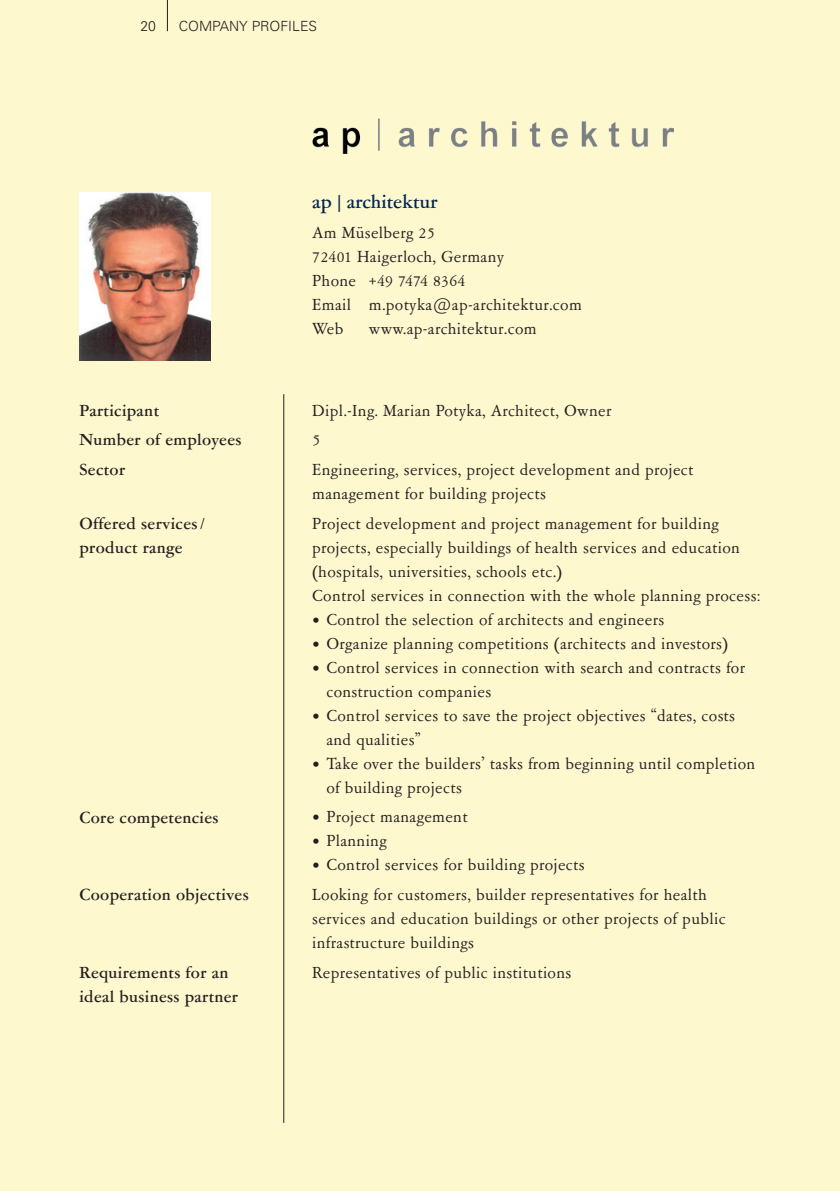
<style>
.page{position:relative;width:840px;height:1191px;background:#fff}
.page>*{position:absolute;margin:0;border:0;box-sizing:border-box;transform-origin:0 0}
.Firma_lang{font:500 21px "Garamont Amst SB";letter-spacing:.005em;color:#002451}
.Copy_Firmenprofil{font:18px/24px "Garamont Amst SB Rom";letter-spacing:.02em;color:#231f20}
.Spalte_links{font:500 18px/24px "Garamont Amst SB";letter-spacing:.02em;color:#231f20}
.Kontaktdaten{font:18px "Garamont Amst SB Rom";letter-spacing:.02em;color:#231f20}
.t1{font:300 14px "Univers";color:#231f20}
.t2{font:300 14px "Univers";color:#231f20}
</style>
<div class="page">
<div style="left:0;top:0;width:839px;height:1191px;background:#fef8ce"></div>
<hr style="left:167px;top:0;width:1px;height:31px;background:#231f20">
<hr style="left:283px;top:394px;width:1px;height:729px;background:#231f20">
<img style="left:79px;top:193px;width:131px;height:167px">
<img style="left:312px;top:119px;width:360px;height:34px">
<p class="t2" style="left:140px;top:18px;width:17px">20</p>
<p class="t1" style="left:179px;top:18px;width:140px">COMPANY PROFILES</p>
<p class="Firma_lang" style="left:312px;top:191px;width:127px">ap | architektur</p>
<p class="Kontaktdaten" style="left:312px;top:224px;width:124px">Am Müselberg 25</p>
<p class="Kontaktdaten" style="left:312px;top:248px;width:193px">72401 Haigerloch, Germany</p>
<p class="Spalte_links" style="left:79px;top:399px;width:81px">Participant</p>
<p class="Spalte_links" style="left:79px;top:428px;width:163px">Number of employees</p>
<p class="Spalte_links" style="left:79px;top:458px;width:47px">Sector</p>
<p class="Spalte_links" style="left:79px;top:512px;width:126px">Offered services/ product range</p>
<p class="Spalte_links" style="left:79px;top:805px;width:140px">Core competencies</p>
<p class="Spalte_links" style="left:79px;top:883px;width:171px">Cooperation objectives</p>
<p class="Spalte_links" style="left:79px;top:961px;width:160px">Requirements for an ideal business partner</p>
<p class="Kontaktdaten" style="left:312px;top:271px;width:45px">Phone</p>
<p class="Kontaktdaten" style="left:312px;top:295px;width:40px">Email</p>
<p class="Kontaktdaten" style="left:312px;top:319px;width:33px">Web</p>
<p class="Kontaktdaten" style="left:369px;top:271px;width:98px">+49 7474 8364</p>
<p class="Kontaktdaten" style="left:369px;top:295px;width:214px">m.potyka@ap-architektur.com</p>
<p class="Kontaktdaten" style="left:369px;top:319px;width:169px">www.ap-architektur.com</p>
<p class="Copy_Firmenprofil" style="left:312px;top:399px;width:300px">Dipl.-Ing. Marian Potyka, Architect, Owner</p>
<p class="Copy_Firmenprofil" style="left:312px;top:428px;width:9px">5</p>
<p class="Copy_Firmenprofil" style="left:312px;top:458px;width:382px">Engineering, services, project development and project management for building projects</p>
<p class="Copy_Firmenprofil" style="left:312px;top:512px;width:449px">Project development and project management for building projects, especially buildings of health services and education (hospitals, universities, schools etc.)<br>Control services in connection with the whole planning process:</p>
<p class="Copy_Firmenprofil" style="left:312px;top:608px;width:353px">• Control the selection of architects and engineers</p>
<p class="Copy_Firmenprofil" style="left:312px;top:632px;width:417px">• Organize planning competitions (architects and investors)</p>
<p class="Copy_Firmenprofil" style="left:326px;top:656px;width:420px;text-indent:-14px">• Control services in connection with search and contracts for construction companies</p>
<p class="Copy_Firmenprofil" style="left:326px;top:704px;width:410px;text-indent:-14px">• Control services to save the project objectives “dates, costs and qualities”</p>
<p class="Copy_Firmenprofil" style="left:326px;top:752px;width:430px;text-indent:-14px">• Take over the builders’ tasks from beginning until completion of building projects</p>
<p class="Copy_Firmenprofil" style="left:312px;top:805px;width:157px">• Project management</p>
<p class="Copy_Firmenprofil" style="left:312px;top:829px;width:76px">• Planning</p>
<p class="Copy_Firmenprofil" style="left:312px;top:853px;width:274px">• Control services for building projects</p>
<p class="Copy_Firmenprofil" style="left:312px;top:883px;width:415px">Looking for customers, builder representatives for health services and education buildings or other projects of public infrastructure buildings</p>
<p class="Copy_Firmenprofil" style="left:312px;top:961px;width:260px">Representatives of public institutions</p>
</div>
